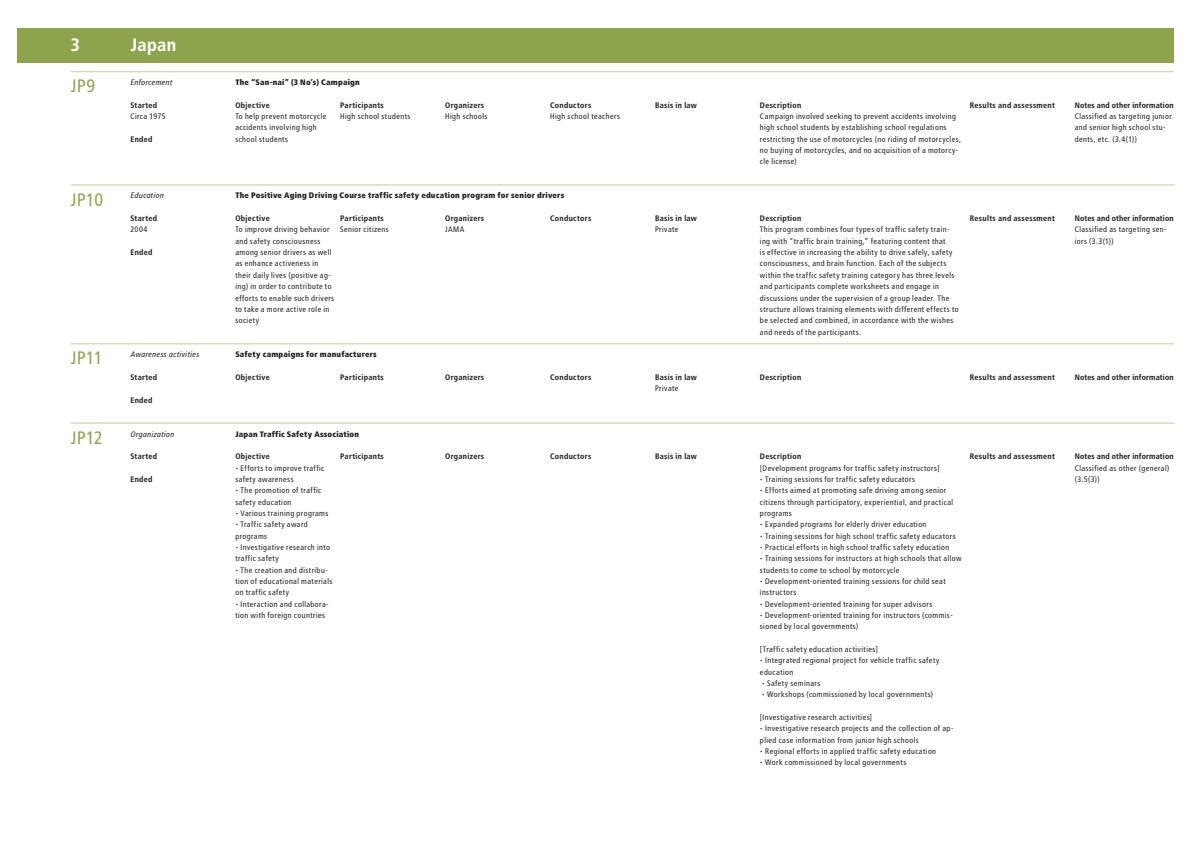
<style>
.page{position:relative;width:1191px;height:842px;background:#fff}
.page>*{position:absolute;margin:0;border:0;box-sizing:border-box;transform-origin:0 0}
.ID{font:18px "Transit OTF";letter-spacing:-.01em;color:#8da44c}
.ID-2{font:700 18px "Transit OTF";color:#fff}
.t1{font:8px/11.3px "Transit OTF";letter-spacing:.015em;color:#231f20}
.Detail_Title{font:700 8px "Transit OTF";letter-spacing:.02em;color:#231f20}
.t2{font:900 8px "Transit OTF";letter-spacing:.025em;color:#231f20}
.Detail_Title-2{font:700 8px "Transit OTF";color:#231f20}
.Category{font:italic 8px "Transit OTF";letter-spacing:.01em;color:#231f20}
</style>
<div class="page">
<div style="left:17px;top:28px;width:1157px;height:34px;background:#8da44c"></div>
<hr style="left:71px;top:71px;width:1103px;height:1px;background:#d1dbb7">
<hr style="left:71px;top:184px;width:1103px;height:2px;background:#d1dbb7">
<hr style="left:71px;top:343px;width:1103px;height:1px;background:#d1dbb7">
<hr style="left:71px;top:422px;width:1103px;height:2px;background:#d1dbb7">
<p class="ID-2" style="left:71px;top:34px;width:11px">3</p>
<p class="ID-2" style="left:131px;top:34px;width:47px">Japan</p>
<p class="ID" style="left:71px;top:75px;width:27px">JP9</p>
<p class="Category" style="left:130px;top:78px;width:44px">Enforcement</p>
<p class="Detail_Title" style="left:130px;top:100px;width:28px">Started</p>
<p class="t1" style="left:130px;top:111px;width:37px">Circa 1975</p>
<p class="Detail_Title" style="left:130px;top:134px;width:24px">Ended</p>
<p class="ID" style="left:71px;top:189px;width:35px">JP10</p>
<p class="Category" style="left:130px;top:191px;width:35px">Education</p>
<p class="Detail_Title" style="left:130px;top:214px;width:28px">Started</p>
<p class="t1" style="left:130px;top:224px;width:19px">2004</p>
<p class="Detail_Title" style="left:130px;top:248px;width:24px">Ended</p>
<p class="ID" style="left:71px;top:348px;width:34px">JP11</p>
<p class="Category" style="left:130px;top:350px;width:70px">Awareness activities</p>
<p class="Detail_Title" style="left:130px;top:372px;width:28px">Started</p>
<p class="Detail_Title" style="left:130px;top:395px;width:24px">Ended</p>
<p class="ID" style="left:71px;top:427px;width:34px">JP12</p>
<p class="Category" style="left:130px;top:429px;width:45px">Organization</p>
<p class="Detail_Title" style="left:130px;top:452px;width:28px">Started</p>
<p class="Detail_Title" style="left:130px;top:474px;width:24px">Ended</p>
<p class="t2" style="left:235px;top:77px;width:126px">The “San-nai” (3 No’s) Campaign</p>
<p class="Detail_Title" style="left:235px;top:100px;width:36px">Objective</p>
<p class="t1" style="left:235px;top:111px;width:93px">To help prevent motorcycle accidents involving high school students</p>
<p class="Detail_Title" style="left:340px;top:100px;width:45px">Participants</p>
<p class="t1" style="left:340px;top:111px;width:72px">High school students</p>
<p class="Detail_Title" style="left:445px;top:100px;width:41px">Organizers</p>
<p class="t1" style="left:445px;top:111px;width:44px">High schools</p>
<p class="Detail_Title" style="left:550px;top:100px;width:43px">Conductors</p>
<p class="t1" style="left:550px;top:111px;width:72px">High school teachers</p>
<p class="Detail_Title" style="left:655px;top:100px;width:44px">Basis in law</p>
<p class="Detail_Title" style="left:969px;top:100px;width:87px">Results and assessment</p>
<p class="Detail_Title-2" style="left:1074px;top:100px;width:101px">Notes and other information</p>
<p class="t1" style="left:1074px;top:111px;width:99px">Classified as targeting junior and senior high school stu&shy;dents, etc. (3.4(1))</p>
<p class="Detail_Title" style="left:760px;top:100px;width:43px">Description</p>
<p class="t1" style="left:760px;top:111px;width:203px">Campaign involved seeking to prevent accidents involving high school students by establishing school regulations restricting the use of motorcycles (no riding of motorcycles, no buying of motorcycles, and no acquisition of a motorcy&shy;cle license)</p>
<p class="t2" style="left:235px;top:191px;width:330px">The Positive Aging Driving Course traffic safety education program for senior drivers</p>
<p class="Detail_Title" style="left:235px;top:214px;width:36px">Objective</p>
<p class="t1" style="left:235px;top:224px;width:101px">To improve driving behavior and safety consciousness among senior drivers as well as enhance activeness in their daily lives (positive ag&shy;ing) in order to contribute to efforts to enable such drivers to take a more active role in society</p>
<p class="Detail_Title" style="left:550px;top:214px;width:43px">Conductors</p>
<p class="Detail_Title" style="left:655px;top:214px;width:44px">Basis in law</p>
<p class="t1" style="left:655px;top:224px;width:25px">Private</p>
<p class="Detail_Title" style="left:340px;top:214px;width:45px">Participants</p>
<p class="t1" style="left:340px;top:224px;width:50px">Senior citizens</p>
<p class="Detail_Title" style="left:445px;top:214px;width:41px">Organizers</p>
<p class="t1" style="left:445px;top:224px;width:21px">JAMA</p>
<p class="t2" style="left:235px;top:349px;width:143px">Safety campaigns for manufacturers</p>
<p class="Detail_Title" style="left:235px;top:372px;width:36px">Objective</p>
<p class="Detail_Title" style="left:340px;top:372px;width:45px">Participants</p>
<p class="Detail_Title" style="left:445px;top:372px;width:41px">Organizers</p>
<p class="Detail_Title" style="left:550px;top:372px;width:43px">Conductors</p>
<p class="Detail_Title" style="left:655px;top:372px;width:44px">Basis in law</p>
<p class="t1" style="left:655px;top:383px;width:25px">Private</p>
<p class="Detail_Title" style="left:760px;top:214px;width:43px">Description</p>
<p class="t1" style="left:760px;top:224px;width:200px">This program combines four types of traffic safety train&shy;ing with “traffic brain training,” featuring content that<br>is effective in increasing the ability to drive safely, safety consciousness, and brain function. Each of the subjects within the traffic safety training category has three levels and participants complete worksheets and engage in discussions under the supervision of a group leader. The structure allows training elements with different effects to be selected and combined, in accordance with the wishes and needs of the participants.</p>
<p class="Detail_Title" style="left:969px;top:214px;width:87px">Results and assessment</p>
<p class="Detail_Title-2" style="left:1074px;top:214px;width:101px">Notes and other information</p>
<p class="t1" style="left:1074px;top:224px;width:94px">Classified as targeting sen&shy;iors (3.3(1))</p>
<p class="Detail_Title" style="left:760px;top:372px;width:43px">Description</p>
<p class="Detail_Title" style="left:969px;top:372px;width:87px">Results and assessment</p>
<p class="Detail_Title-2" style="left:1074px;top:372px;width:101px">Notes and other information</p>
<p class="t2" style="left:235px;top:429px;width:125px">Japan Traffic Safety Association</p>
<p class="Detail_Title" style="left:235px;top:452px;width:36px">Objective</p>
<p class="t1" style="left:235px;top:462px;width:91px">• Efforts to improve traffic safety awareness</p>
<p class="t1" style="left:235px;top:485px;width:88px">• The promotion of traffic safety education</p>
<p class="t1" style="left:235px;top:508px;width:95px">• Various training programs</p>
<p class="t1" style="left:235px;top:519px;width:74px">• Traffic safety award programs</p>
<p class="t1" style="left:235px;top:542px;width:96px">• Investigative research into traffic safety</p>
<p class="t1" style="left:235px;top:564px;width:99px">• The creation and distribu&shy;tion of educational materials on traffic safety</p>
<p class="t1" style="left:235px;top:598px;width:95px">• Interaction and collabora&shy;tion with foreign countries</p>
<p class="Detail_Title" style="left:340px;top:452px;width:45px">Participants</p>
<p class="Detail_Title" style="left:445px;top:452px;width:41px">Organizers</p>
<p class="Detail_Title" style="left:550px;top:452px;width:43px">Conductors</p>
<p class="Detail_Title" style="left:655px;top:452px;width:44px">Basis in law</p>
<p class="Detail_Title" style="left:969px;top:452px;width:87px">Results and assessment</p>
<p class="Detail_Title-2" style="left:1074px;top:452px;width:101px">Notes and other information</p>
<p class="t1" style="left:1074px;top:462px;width:96px">Classified as other (general) (3.5(3))</p>
<p class="Detail_Title" style="left:760px;top:452px;width:43px">Description</p>
<p class="t1" style="left:760px;top:462px;width:181px">[Development programs for traffic safety instructors]</p>
<p class="t1" style="left:760px;top:474px;width:157px">• Training sessions for traffic safety educators</p>
<p class="t1" style="left:760px;top:485px;width:195px">• Efforts aimed at promoting safe driving among senior citizens through participatory, experiential, and practical programs</p>
<p class="t1" style="left:760px;top:519px;width:168px">• Expanded programs for elderly driver education</p>
<p class="t1" style="left:760px;top:530px;width:198px">• Training sessions for high school traffic safety educators</p>
<p class="t1" style="left:760px;top:542px;width:191px">• Practical efforts in high school traffic safety education</p>
<p class="t1" style="left:760px;top:553px;width:203px">• Training sessions for instructors at high schools that allow students to come to school by motorcycle</p>
<p class="t1" style="left:760px;top:576px;width:188px">• Development-oriented training sessions for child seat instructors</p>
<p class="t1" style="left:760px;top:598px;width:174px">• Development-oriented training for super advisors</p>
<p class="t1" style="left:760px;top:610px;width:194px">• Development-oriented training for instructors (commis&shy;sioned by local governments)</p>
<p class="t1" style="left:760px;top:644px;width:120px">[Traffic safety education activities]</p>
<p class="t1" style="left:760px;top:655px;width:181px">• Integrated regional project for vehicle traffic safety education</p>
<p class="t1" style="left:762px;top:678px;width:60px">• Safety seminars</p>
<p class="t1" style="left:762px;top:689px;width:173px">• Workshops (commissioned by local governments)</p>
<p class="t1" style="left:760px;top:712px;width:114px">[Investigative research activities]</p>
<p class="t1" style="left:760px;top:723px;width:195px">• Investigative research projects and the collection of ap&shy;plied case information from junior high schools</p>
<p class="t1" style="left:760px;top:746px;width:178px">• Regional efforts in applied traffic safety education</p>
<p class="t1" style="left:760px;top:757px;width:148px">• Work commissioned by local governments</p>
</div>
